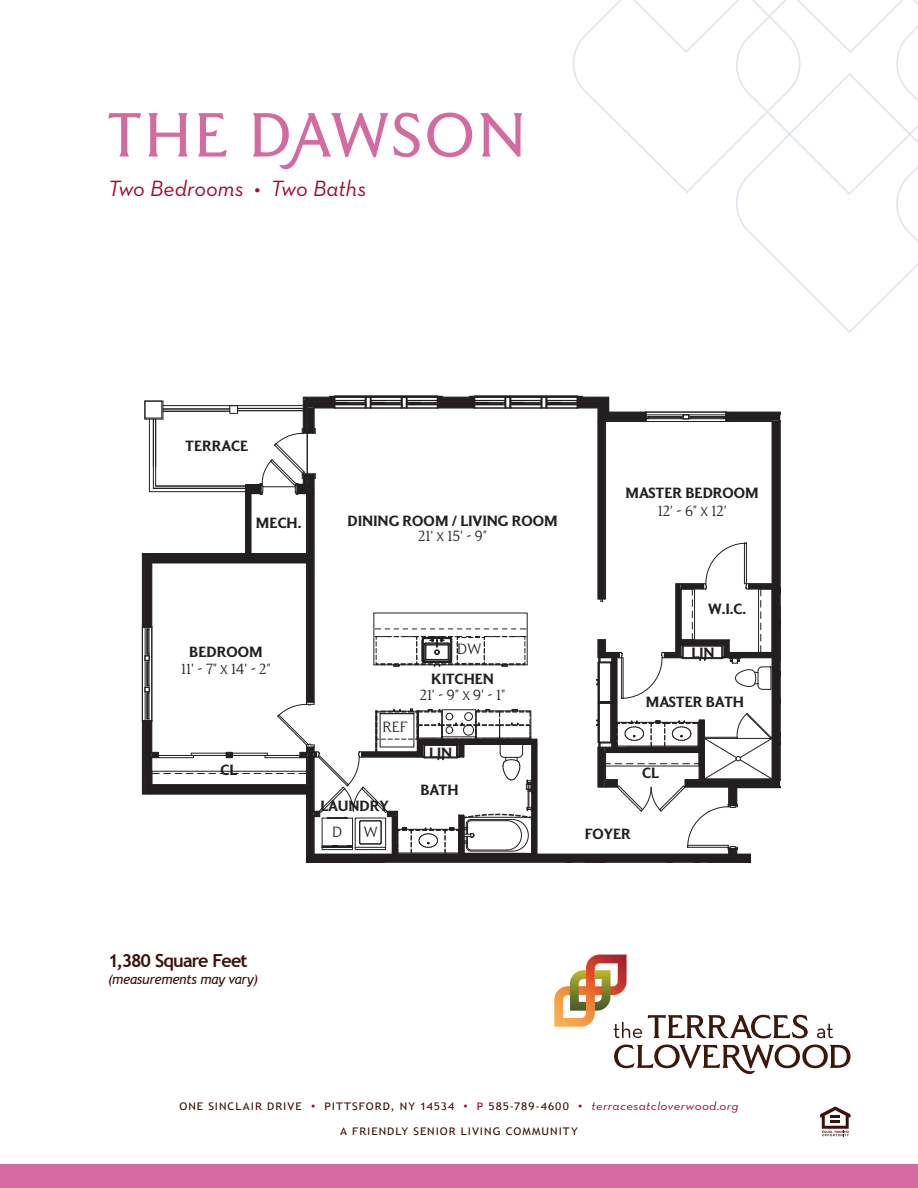
<style>
.page{position:relative;width:918px;height:1188px;background:#fff}
.page>*{position:absolute;margin:0;border:0;box-sizing:border-box;transform-origin:0 0}
.t1{font:72px "Grant Avenue";letter-spacing:.025em;color:#d36ba0}
.t2{font:italic 22.5px "Neutraface Text";letter-spacing:-.005em;color:#a00a2f}
.t3{font:700 18px "Trebuchet MS";letter-spacing:-.05em;color:#3b130a}
.t4{font:700 17.1px "Grant Avenue";letter-spacing:.005em;color:#231f20}
.t5{font:300 17.1px "Grant Avenue";color:#231f20}
.t6{font:italic 13.5px "Trebuchet MS";letter-spacing:-.02em;color:#3b130a}
.t7{font:10.5px "Trebuchet MS";letter-spacing:.085em;color:#3b130a;scale:1.12 1}
.s1{color:#a00a2f}
.s2{font-family:"Neutraface Text";font-style:italic;font-size:12px;color:#a00a2f}
</style>
<div class="page">
<svg style="left:820px;top:1106px;width:30px;height:30px"></svg>
<svg style="left:614px;top:1045px;width:236px;height:30px"></svg>
<svg style="left:648px;top:1015px;width:160px;height:23px"></svg>
<svg style="left:817px;top:1024px;width:16px;height:14px"></svg>
<svg style="left:554px;top:955px;width:88px;height:83px"></svg>
<svg style="left:573px;top:0;width:345px;height:333px"></svg>
<div style="left:0;top:1164px;width:918px;height:24px;background:#d36ba0"></div>
<svg style="left:142px;top:396px;width:639px;height:467px"></svg>
<div style="left:306px;top:854px;width:79px;height:8px;background:#231f20"></div>
<div style="left:297px;top:484px;width:17px;height:10px;background:#231f20"></div>
<div style="left:245px;top:484px;width:16px;height:10px;background:#231f20"></div>
<h1 class="t1" style="left:108px;top:99px;width:420px">THE DAWSON</h1>
<h2 class="t2" style="left:108px;top:174px;width:260px">Two Bedrooms • Two Baths</h2>
<h3 class="t4" style="left:186px;top:437px;width:64px">TERRACE</h3>
<h3 class="t4" style="left:256px;top:514px;width:47px">MECH.</h3>
<h3 class="t4" style="left:348px;top:512px;width:212px">DINING ROOM / LIVING ROOM</h3>
<h3 class="t5" style="left:418px;top:527px;width:70px">21' x 15' - 9"</h3>
<h3 class="t4" style="left:189px;top:644px;width:75px">BEDROOM</h3>
<h3 class="t5" style="left:181px;top:660px;width:91px">11' - 7" x 14' - 2"</h3>
<h3 class="t4" style="left:220px;top:762px;width:18px">CL</h3>
<h3 class="t5" style="left:382px;top:718px;width:27px">REF</h3>
<h3 class="t4" style="left:320px;top:797px;width:70px">LAUNDRY</h3>
<h3 class="t5" style="left:332px;top:823px;width:12px">D</h3>
<h3 class="t5" style="left:364px;top:823px;width:15px">W</h3>
<h3 class="t5" style="left:457px;top:640px;width:25px">DW</h3>
<h3 class="t4" style="left:431px;top:670px;width:65px">KITCHEN</h3>
<h3 class="t5" style="left:420px;top:686px;width:87px">21' - 9" x 9' - 1"</h3>
<h3 class="t4" style="left:429px;top:744px;width:25px">LIN</h3>
<h3 class="t4" style="left:420px;top:782px;width:40px">BATH</h3>
<h3 class="t4" style="left:625px;top:484px;width:135px">MASTER BEDROOM</h3>
<h3 class="t5" style="left:658px;top:502px;width:70px">12' - 6" x 12'</h3>
<h3 class="t4" style="left:708px;top:600px;width:39px">W.I.C.</h3>
<h3 class="t4" style="left:691px;top:644px;width:25px">LIN</h3>
<h3 class="t4" style="left:646px;top:693px;width:100px">MASTER BATH</h3>
<h3 class="t4" style="left:642px;top:765px;width:18px">CL</h3>
<h3 class="t4" style="left:585px;top:825px;width:48px">FOYER</h3>
<h3 class="t3" style="left:108px;top:950px;width:141px">1,380 Square Feet</h3>
<p class="t6" style="left:108px;top:971px;width:152px">(measurements may vary)</p>
<p class="t7" style="left:179px;top:1100px;width:501px">ONE SINCLAIR DRIVE <span class="s1">•</span> PITTSFORD, NY 14534 <span class="s1">• P</span> 585-789-4600 <span class="s1">•</span> <span class="s2">terracesatcloverwood.org</span></p>
<p class="t7" style="left:340px;top:1125px;width:214px">A FRIENDLY SENIOR LIVING COMMUNITY</p>
</div>
